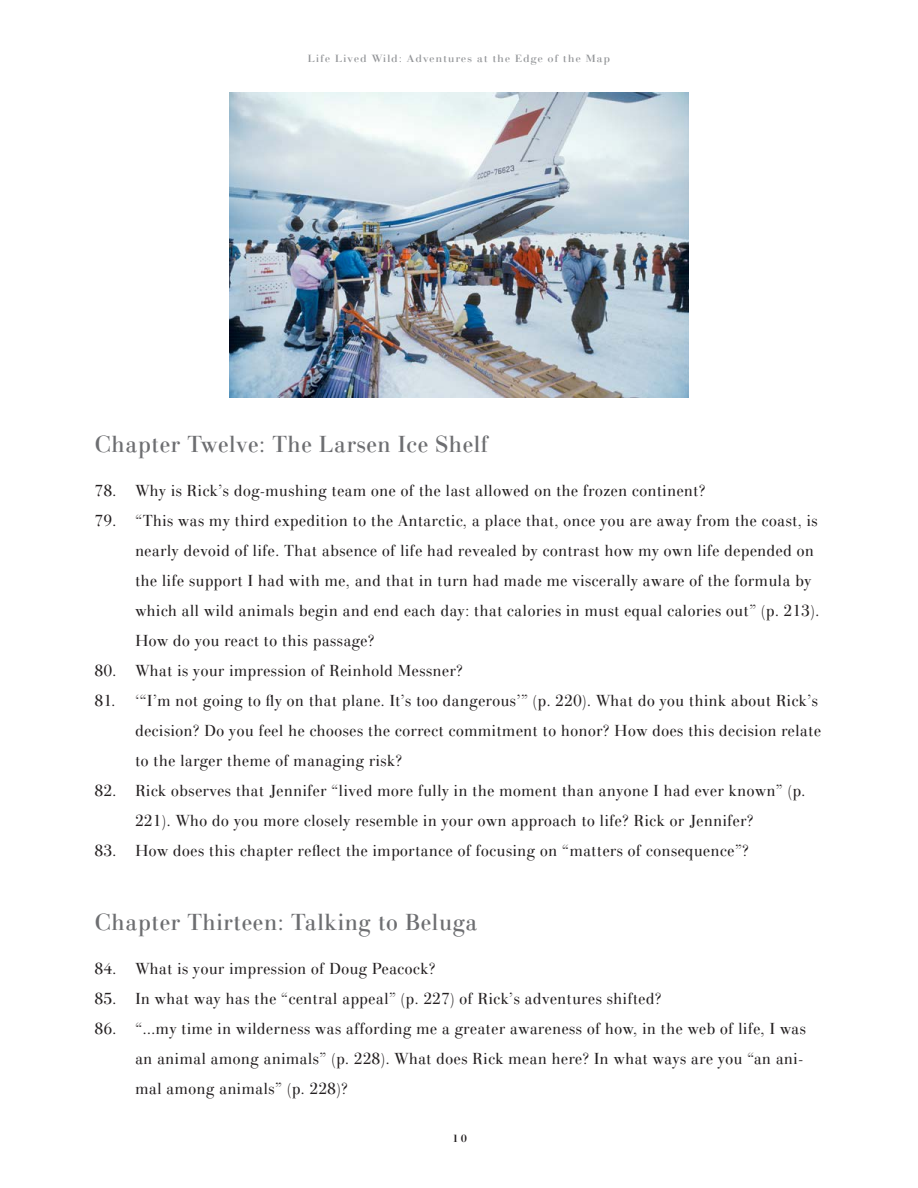
<style>
.page{position:relative;width:918px;height:1188px;background:#fff}
.page>*{position:absolute;margin:0;border:0;box-sizing:border-box;transform-origin:0 0}
.t1{font:24px "Gianotten LT Pro";letter-spacing:-.005em;color:#6d6e71}
.t2{font:300 16.5px/30px "Gianotten LT Pro";color:#231f20}
.t3{font:10.8px "Gianotten LT Pro";letter-spacing:.05em;color:#939598;scale:1.11 1}
.t4{font:700 10.8px "Gianotten LT Pro";color:#231f20}
</style>
<div class="page">
<img style="left:230px;top:93px;width:458px;height:304px">
<p class="t3" style="left:308px;top:52px;width:274px">Life Lived Wild: Adventures at the Edge of the Map</p>
<h1 class="t1" style="left:94px;top:429px;width:396px">Chapter Twelve: The Larsen Ice Shelf</h1>
<p class="t2" style="left:94px;top:475px;width:613px">78. Why is Rick’s dog-mushing team one of the last allowed on the frozen continent?</p>
<p class="t2" style="left:135px;top:505px;width:686px;text-indent:-41px">79. “This was my third expedition to the Antarctic, a place that, once you are away from the coast, is nearly devoid of life. That absence of life had revealed by contrast how my own life depended on the life support I had with me, and that in turn had made me viscerally aware of the formula by which all wild animals begin and end each day: that calories in must equal calories out” (p. 213).<br>How do you react to this passage?</p>
<p class="t2" style="left:94px;top:655px;width:370px">80. What is your impression of Reinhold Messner?</p>
<p class="t2" style="left:135px;top:685px;width:688px;text-indent:-41px">81. ‘“I’m not going to fly on that plane. It’s too dangerous’” (p. 220). What do you think about Rick’s decision? Do you feel he chooses the correct commitment to honor? How does this decision relate to the larger theme of managing risk?</p>
<p class="t2" style="left:135px;top:775px;width:672px;text-indent:-41px">82. Rick observes that Jennifer “lived more fully in the moment than anyone I had ever known” (p.<br>221). Who do you more closely resemble in your own approach to life? Rick or Jennifer?</p>
<p class="t2" style="left:94px;top:835px;width:656px">83. How does this chapter reflect the importance of focusing on “matters of consequence”?</p>
<h1 class="t1" style="left:94px;top:907px;width:385px">Chapter Thirteen: Talking to Beluga</h1>
<p class="t2" style="left:94px;top:953px;width:343px">84. What is your impression of Doug Peacock?</p>
<p class="t2" style="left:94px;top:983px;width:569px">85. In what way has the “central appeal” (p. 227) of Rick’s adventures shifted?</p>
<p class="t2" style="left:135px;top:1013px;width:673px;text-indent:-41px">86. “...my time in wilderness was affording me a greater awareness of how, in the web of life, I was an animal among animals” (p. 228). What does Rick mean here? In what ways are you “an ani&shy;mal among animals” (p. 228)?</p>
<p class="t4" style="left:452px;top:1131px;width:16px">10</p>
</div>
